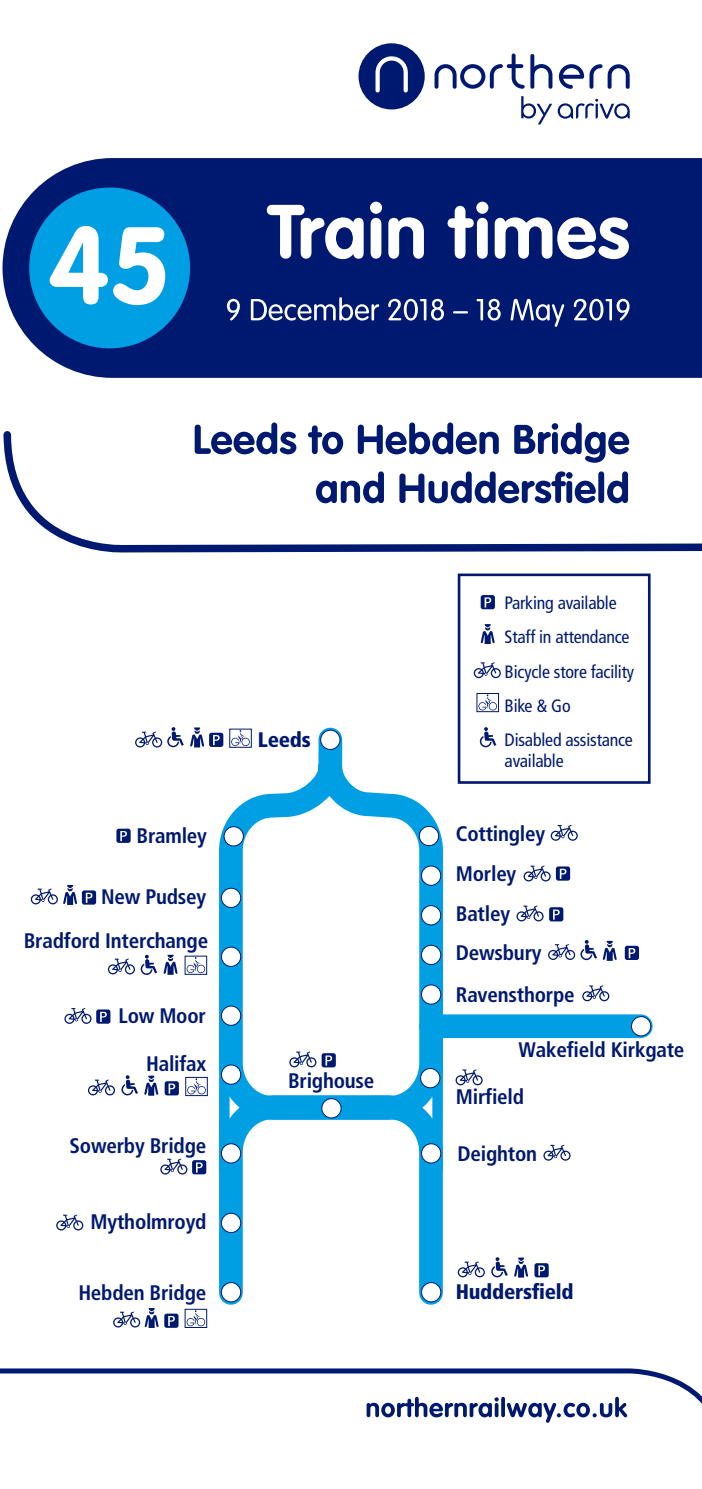
<style>
.page{position:relative;width:702px;height:1489px;background:#fff}
.page>*{position:absolute;margin:0;border:0;box-sizing:border-box;transform-origin:0 0}
.t1{font:700 condensed 21px/38.8px "Frutiger";letter-spacing:-.01em;color:#001970}
.t2{font:900 condensed 21px "Frutiger";color:#001970}
.t3{font:condensed 18px/34.2px "Frutiger";letter-spacing:-.01em;color:#001970}
</style>
<div class="page">
<svg style="left:480px;top:727px;width:16px;height:20px"></svg>
<div style="left:480px;top:595px;width:15px;height:14px;background:#001970;border-radius:2px"></div>
<svg style="left:484px;top:597px;width:7px;height:10px"></svg>
<svg style="left:473px;top:662px;width:28px;height:16px"></svg>
<svg style="left:480px;top:624px;width:14px;height:20px"></svg>
<div style="left:476px;top:693px;width:23px;height:19px;border:1px solid #001970"></div>
<svg style="left:478px;top:694px;width:19px;height:16px"></svg>
<div style="left:457px;top:573px;width:193px;height:210px;border:3px solid #001970"></div>
<svg style="left:207px;top:1131px;width:236px;height:185px"></svg>
<div style="left:164px;top:1313px;width:14px;height:14px;background:#001970;border-radius:2px"></div>
<svg style="left:168px;top:1315px;width:7px;height:10px"></svg>
<svg style="left:113px;top:1308px;width:46px;height:19px"></svg>
<svg style="left:207px;top:727px;width:248px;height:404px"></svg>
<div style="left:321px;top:730px;width:19px;height:19px;background:#fff;border-radius:50%"></div>
<div style="left:320px;top:729px;width:20px;height:20px;border:1px solid #001970;border-radius:50%"></div>
<div style="left:209px;top:732px;width:14px;height:15px;background:#001970;border-radius:2px"></div>
<svg style="left:213px;top:735px;width:7px;height:10px"></svg>
<svg style="left:135px;top:727px;width:49px;height:20px"></svg>
<svg style="left:190px;top:727px;width:14px;height:20px"></svg>
<div style="left:116px;top:828px;width:15px;height:14px;background:#001970;border-radius:2px"></div>
<svg style="left:120px;top:831px;width:7px;height:10px"></svg>
<svg style="left:82px;top:890px;width:14px;height:14px"></svg>
<svg style="left:86px;top:892px;width:6px;height:10px"></svg>
<svg style="left:31px;top:884px;width:46px;height:20px"></svg>
<div style="left:224px;top:826px;width:19px;height:20px;background:#fff;border-radius:50%"></div>
<div style="left:224px;top:826px;width:20px;height:20px;border:1px solid #001970;border-radius:50%"></div>
<div style="left:221px;top:888px;width:20px;height:19px;background:#fff;border-radius:50%"></div>
<div style="left:221px;top:887px;width:20px;height:20px;border:1px solid #001970;border-radius:50%"></div>
<div style="left:221px;top:947px;width:20px;height:19px;background:#fff;border-radius:50%"></div>
<div style="left:221px;top:946px;width:20px;height:20px;border:1px solid #001970;border-radius:50%"></div>
<div style="left:221px;top:1064px;width:20px;height:20px;background:#fff;border-radius:50%"></div>
<div style="left:221px;top:1064px;width:20px;height:20px;border:1px solid #001970;border-radius:50%"></div>
<div style="left:221px;top:1005px;width:20px;height:20px;background:#fff;border-radius:50%"></div>
<div style="left:221px;top:1005px;width:20px;height:20px;border:1px solid #001970;border-radius:50%"></div>
<div style="left:221px;top:1143px;width:20px;height:19px;background:#fff;border-radius:50%"></div>
<div style="left:221px;top:1143px;width:20px;height:20px;border:1px solid #001970;border-radius:50%"></div>
<div style="left:221px;top:1213px;width:20px;height:19px;background:#fff;border-radius:50%"></div>
<div style="left:221px;top:1212px;width:20px;height:20px;border:1px solid #001970;border-radius:50%"></div>
<div style="left:221px;top:1282px;width:20px;height:19px;background:#fff;border-radius:50%"></div>
<div style="left:221px;top:1282px;width:20px;height:20px;border:1px solid #001970;border-radius:50%"></div>
<div style="left:421px;top:1143px;width:20px;height:19px;background:#fff;border-radius:50%"></div>
<div style="left:421px;top:1143px;width:20px;height:20px;border:1px solid #001970;border-radius:50%"></div>
<div style="left:421px;top:1282px;width:20px;height:19px;background:#fff;border-radius:50%"></div>
<div style="left:421px;top:1282px;width:20px;height:20px;border:1px solid #001970;border-radius:50%"></div>
<div style="left:419px;top:826px;width:19px;height:19px;background:#fff;border-radius:50%"></div>
<div style="left:419px;top:826px;width:20px;height:20px;border:1px solid #001970;border-radius:50%"></div>
<div style="left:421px;top:866px;width:19px;height:19px;background:#fff;border-radius:50%"></div>
<div style="left:421px;top:865px;width:20px;height:20px;border:1px solid #001970;border-radius:50%"></div>
<div style="left:421px;top:905px;width:19px;height:19px;background:#fff;border-radius:50%"></div>
<div style="left:421px;top:905px;width:20px;height:20px;border:1px solid #001970;border-radius:50%"></div>
<div style="left:420px;top:1068px;width:20px;height:19px;background:#fff;border-radius:50%"></div>
<div style="left:420px;top:1068px;width:20px;height:20px;border:1px solid #001970;border-radius:50%"></div>
<div style="left:421px;top:984px;width:20px;height:20px;background:#fff;border-radius:50%"></div>
<div style="left:421px;top:984px;width:20px;height:20px;border:1px solid #001970;border-radius:50%"></div>
<div style="left:421px;top:945px;width:20px;height:19px;background:#fff;border-radius:50%"></div>
<div style="left:421px;top:944px;width:20px;height:20px;border:1px solid #001970;border-radius:50%"></div>
<div style="left:322px;top:1098px;width:19px;height:19px;background:#fff;border-radius:50%"></div>
<div style="left:321px;top:1098px;width:20px;height:20px;border:1px solid #001970;border-radius:50%"></div>
<div style="left:192px;top:1160px;width:14px;height:14px;background:#001970;border-radius:2px"></div>
<svg style="left:196px;top:1162px;width:7px;height:10px"></svg>
<svg style="left:160px;top:1158px;width:27px;height:16px"></svg>
<div style="left:549px;top:907px;width:14px;height:14px;background:#001970;border-radius:2px"></div>
<svg style="left:553px;top:909px;width:6px;height:10px"></svg>
<svg style="left:516px;top:905px;width:27px;height:16px"></svg>
<svg style="left:548px;top:940px;width:68px;height:20px"></svg>
<div style="left:624px;top:945px;width:15px;height:14px;background:#001970;border-radius:2px"></div>
<svg style="left:628px;top:948px;width:7px;height:10px"></svg>
<div style="left:556px;top:866px;width:14px;height:14px;background:#001970;border-radius:2px"></div>
<svg style="left:559px;top:868px;width:7px;height:10px"></svg>
<svg style="left:523px;top:865px;width:27px;height:16px"></svg>
<svg style="left:455px;top:1069px;width:27px;height:16px"></svg>
<svg style="left:56px;top:1214px;width:27px;height:16px"></svg>
<svg style="left:289px;top:1051px;width:27px;height:16px"></svg>
<svg style="left:550px;top:824px;width:27px;height:16px"></svg>
<div style="left:229px;top:728px;width:23px;height:19px;border:1px solid #001970"></div>
<svg style="left:231px;top:730px;width:19px;height:16px"></svg>
<svg style="left:141px;top:954px;width:16px;height:20px"></svg>
<svg style="left:108px;top:958px;width:27px;height:16px"></svg>
<svg style="left:163px;top:954px;width:14px;height:20px"></svg>
<svg style="left:187px;top:957px;width:18px;height:16px"></svg>
<svg style="left:121px;top:1075px;width:17px;height:20px"></svg>
<div style="left:165px;top:1081px;width:14px;height:14px;background:#001970;border-radius:2px"></div>
<svg style="left:168px;top:1083px;width:7px;height:10px"></svg>
<svg style="left:88px;top:1079px;width:27px;height:16px"></svg>
<svg style="left:144px;top:1075px;width:14px;height:20px"></svg>
<div style="left:185px;top:1077px;width:23px;height:18px;border:1px solid #001970"></div>
<svg style="left:187px;top:1078px;width:19px;height:16px"></svg>
<div style="left:185px;top:1308px;width:22px;height:19px;border:1px solid #001970"></div>
<svg style="left:187px;top:1310px;width:18px;height:16px"></svg>
<svg style="left:543px;top:1144px;width:27px;height:16px"></svg>
<svg style="left:491px;top:1257px;width:16px;height:20px"></svg>
<svg style="left:534px;top:1262px;width:14px;height:15px"></svg>
<svg style="left:538px;top:1265px;width:7px;height:10px"></svg>
<svg style="left:457px;top:1261px;width:28px;height:16px"></svg>
<svg style="left:514px;top:1257px;width:14px;height:20px"></svg>
<svg style="left:582px;top:985px;width:27px;height:16px"></svg>
<div style="left:96px;top:1009px;width:14px;height:14px;background:#001970;border-radius:2px"></div>
<svg style="left:100px;top:1011px;width:7px;height:10px"></svg>
<svg style="left:64px;top:1008px;width:27px;height:15px"></svg>
<div style="left:431px;top:1014px;width:209px;height:24px;background:#009fe4"></div>
<div style="left:631px;top:1016px;width:19px;height:19px;background:#fff;border-radius:50%"></div>
<div style="left:631px;top:1016px;width:20px;height:20px;border:1px solid #001970;border-radius:50%"></div>
<div style="left:3px;top:158px;width:699px;height:220px;background:#001970"></div>
<div style="left:29px;top:187px;width:161px;height:161px;background:#009fe4;border-radius:50%"></div>
<svg style="left:50px;top:226px;width:115px;height:79px"></svg>
<svg style="left:267px;top:202px;width:362px;height:57px"></svg>
<svg style="left:195px;top:422px;width:387px;height:5px"></svg>
<svg style="left:227px;top:297px;width:402px;height:30px;background:#34488d"></svg>
<svg style="left:0;top:1368px;width:702px;height:55px"></svg>
<svg style="left:366px;top:1396px;width:261px;height:26px"></svg>
<svg style="left:3px;top:427px;width:699px;height:126px"></svg>
<div style="left:4px;top:431px;width:7px;height:7px;background:#001970;border-radius:50%"></div>
<svg style="left:358px;top:43px;width:66px;height:66px"></svg>
<svg style="left:530px;top:54px;width:22px;height:35px"></svg>
<svg style="left:434px;top:53px;width:90px;height:36px"></svg>
<svg style="left:559px;top:64px;width:70px;height:25px"></svg>
<svg style="left:521px;top:96px;width:108px;height:28px"></svg>
<p class="t1" style="left:137px;top:816px;width:72px">Bramley</p>
<p class="t1" style="left:101px;top:877px;width:107px">New Pudsey</p>
<p class="t1" style="left:24px;top:921px;width:186px">Bradford Interchange</p>
<p class="t1" style="left:119px;top:996px;width:89px">Low Moor</p>
<p class="t1" style="left:146px;top:1043px;width:62px">Halifax</p>
<p class="t1" style="left:70px;top:1126px;width:138px">Sowerby Bridge</p>
<p class="t1" style="left:91px;top:1201px;width:117px">Mytholmroyd</p>
<p class="t1" style="left:78px;top:1273px;width:129px">Hebden Bridge</p>
<p class="t2" style="left:258px;top:727px;width:54px">Leeds</p>
<p class="t1" style="left:288px;top:1061px;width:88px">Brighouse</p>
<p class="t3" style="left:504px;top:586px;width:131px">Parking available<br>Staff in attendance<br>Bicycle store facility<br>Bike &amp; Go<br>Disabled assistance</p>
<p class="t3" style="left:504px;top:744px;width:60px">available</p>
<p class="t1" style="left:456px;top:814px;width:91px">Cottingley</p>
<p class="t1" style="left:456px;top:854px;width:62px">Morley</p>
<p class="t1" style="left:456px;top:894px;width:87px">Batley<br>Dewsbury</p>
<p class="t1" style="left:456px;top:975px;width:120px">Ravensthorpe</p>
<p class="t1" style="left:518px;top:1030px;width:167px">Wakefield Kirkgate</p>
<p class="t1" style="left:456px;top:1076px;width:70px">Mirfield</p>
<p class="t1" style="left:457px;top:1133px;width:81px">Deighton</p>
<p class="t2" style="left:455px;top:1279px;width:119px">Huddersfield</p>
</div>
